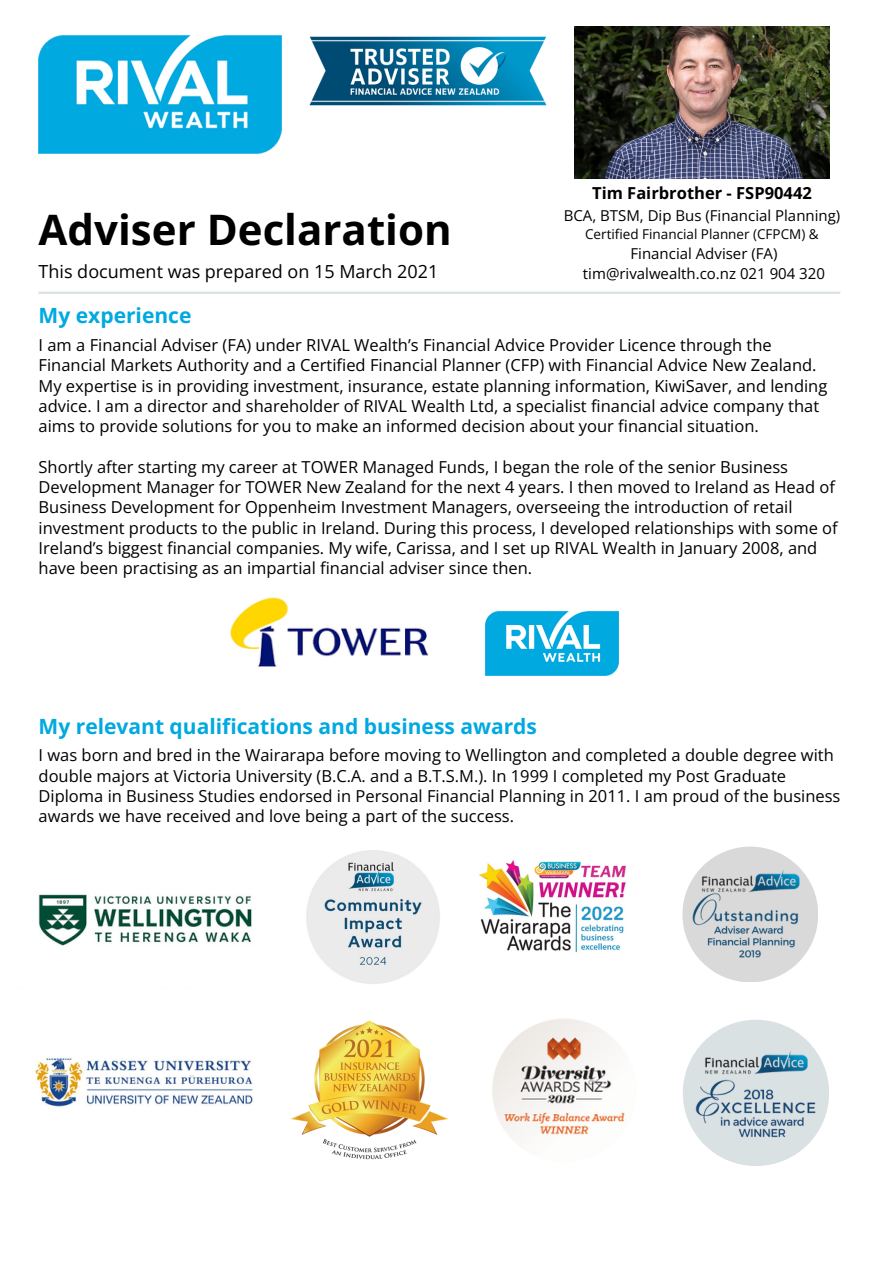
<style>
.page{position:relative;width:894px;height:1264px;background:#fff}
.page>*{position:absolute;margin:0;border:0;box-sizing:border-box;transform-origin:0 0}
.t1{font:700 42px "Open Sans";color:#000}
.t2{font:700 21px "Open Sans";color:#00a9e0}
.t3{font:18px "Open Sans";color:#000}
.t4{font:16.5px/20.2px "Open Sans";color:#000}
.t5{font:700 16.5px "Open Sans";color:#000}
.t6{font:15px "Open Sans";color:#000}
.t7{font:13.5px "Open Sans";color:#000}
</style>
<div class="page">
<img style="left:39px;top:36px;width:243px;height:118px">
<hr style="left:39px;top:291px;width:801px;height:3px;background:#d9e1e2">
<img style="left:485px;top:611px;width:133px;height:64px">
<img style="left:35px;top:1056px;width:207px;height:51px">
<img style="left:39px;top:894px;width:213px;height:52px">
<img style="left:682px;top:849px;width:136px;height:130px">
<div style="left:682px;top:1019px;width:146px;height:146px;background:#d9e1e2;border-radius:50%"></div>
<img style="left:682px;top:1029px;width:147px;height:136px">
<img style="left:479px;top:860px;width:147px;height:93px">
<img style="left:306px;top:850px;width:134px;height:134px">
<img style="left:242px;top:1020px;width:206px;height:140px">
<img style="left:492px;top:1019px;width:133px;height:121px">
<img style="left:230px;top:597px;width:199px;height:70px">
<img style="left:574px;top:27px;width:255px;height:151px">
<img style="left:309px;top:36px;width:238px;height:70px">
<p class="t5" style="left:592px;top:181px;width:221px">Tim Fairbrother - FSP90442</p>
<p class="t6" style="left:563px;top:204px;width:278px">BCA, BTSM, Dip Bus (Financial Planning)</p>
<p class="t7" style="left:585px;top:224px;width:235px">Certified Financial Planner (CFPCM) &amp;</p>
<p class="t6" style="left:630px;top:243px;width:148px">Financial Adviser (FA)</p>
<p class="t6" style="left:582px;top:263px;width:243px">tim@rivalwealth.co.nz 021 904 320</p>
<p class="t1" style="left:39px;top:200px;width:414px">Adviser Declaration</p>
<p class="t3" style="left:39px;top:259px;width:401px">This document was prepared on 15 March 2021</p>
<p class="t2" style="left:39px;top:301px;width:154px">My experience</p>
<h2 class="t4" style="left:39px;top:334px;width:790px">I am a Financial Adviser (FA) under RIVAL Wealth’s Financial Advice Provider Licence through the Financial Markets Authority and a Certified Financial Planner (CFP) with Financial Advice New Zealand.<br>My expertise is in providing investment, insurance, estate planning information, KiwiSaver, and lending advice. I am a director and shareholder of RIVAL Wealth Ltd, a specialist financial advice company that aims to provide solutions for you to make an informed decision about your financial situation.</h2>
<p class="t4" style="left:39px;top:456px;width:800px">Shortly after starting my career at TOWER Managed Funds, I began the role of the senior Business Development Manager for TOWER New Zealand for the next 4 years. I then moved to Ireland as Head of Business Development for Oppenheim Investment Managers, overseeing the introduction of retail investment products to the public in Ireland. During this process, I developed relationships with some of Ireland’s biggest financial companies. My wife, Carissa, and I set up RIVAL Wealth in January 2008, and have been practising as an impartial financial adviser since then.</p>
<h1 class="t2" style="left:39px;top:711px;width:500px">My relevant qualifications and business awards</h1>
<h2 class="t4" style="left:39px;top:745px;width:803px">I was born and bred in the Wairarapa before moving to Wellington and completed a double degree with double majors at Victoria University (B.C.A. and a B.T.S.M.). In 1999 I completed my Post Graduate Diploma in Business Studies endorsed in Personal Financial Planning in 2011. I am proud of the business awards we have received and love being a part of the success.</h2>
</div>
